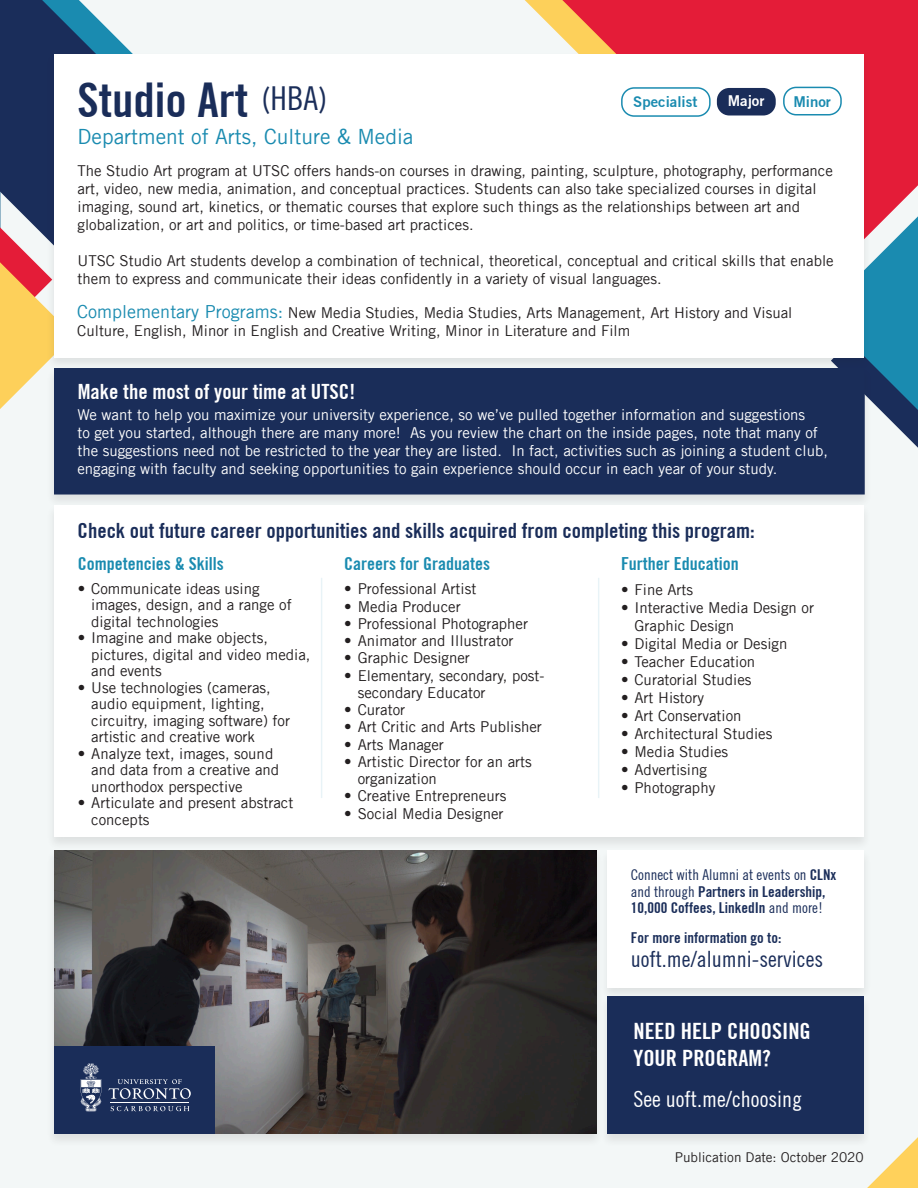
<style>
.page{position:relative;width:918px;height:1188px;background:#f3f7f7}
.page>*{position:absolute;margin:0;border:0;box-sizing:border-box;transform-origin:0 0}
.t1{font:700 condensed 48px "Trade Gothic No.20";color:#1a2d59}
.t2{font:700 condensed 22.5px/27px "Trade Gothic No.20";color:#fff}
.t3{font:condensed 22.5px "Trade Gothic No.18";color:#1a2d59}
.t4{font:condensed 22.5px "Trade Gothic No.18";color:#fff}
.t5{font:700 condensed 21px "Trade Gothic No.20";color:#1a2d59}
.t6{font:21px "Trade Gothic LT";color:#1a8bb0}
.t7{font:700 condensed 21px "Trade Gothic No.20";color:#fff}
.t8{font:700 condensed 18px "Trade Gothic No.20";color:#1a8bb0}
.t9{font:15px/16.5px "Trade Gothic LT";color:#231f20}
.t10{font:15px/18px "Trade Gothic LT";color:#fff}
.t11{font:700 condensed 15px/16.5px "Trade Gothic No.20";color:#1a2d59}
.t12{font:700 15px "Trade Gothic No.2";color:#1a8bb0}
.t13{font:700 15px "Trade Gothic No.2";color:#fff}
.t14{font:13.5px "Trade Gothic LT";color:#231f20}
.s1{font-size:18px;color:#1a8bb0}
.s2{font-family:"Trade Gothic No.18";font-weight:400}
</style>
<div class="page">
<svg style="left:872px;top:270px;width:46px;height:178px;background:#3685a7"></svg>
<svg style="left:0;top:255px;width:46px;height:154px"></svg>
<svg style="left:562px;top:0;width:356px;height:270px;background:#dc3549"></svg>
<svg style="left:0;top:0;width:131px;height:255px;fill:#1a2d5a"></svg>
<div style="left:46px;top:848px;width:558px;height:300px;background:#231f20;opacity:.1"></div>
<img style="left:54px;top:851px;width:542px;height:283px">
<div style="left:46px;top:366px;width:826px;height:142px;background:#e5e9e9"></div>
<div style="left:54px;top:369px;width:811px;height:126px;background:#1a2d59;border:2px solid #1a2d59"></div>
<svg style="left:867px;top:1137px;width:51px;height:51px"></svg>
<div style="left:46px;top:52px;width:826px;height:319px;background:#231f20;opacity:.1"></div>
<div style="left:54px;top:54px;width:810px;height:303px;background:#fff"></div>
<div style="left:600px;top:995px;width:272px;height:152px;background:#231f20;opacity:.1"></div>
<div style="left:608px;top:997px;width:256px;height:137px;background:#1a2d59"></div>
<div style="left:600px;top:848px;width:271px;height:153px;background:#231f20;opacity:.1"></div>
<div style="left:608px;top:850px;width:256px;height:138px;background:#fff"></div>
<div style="left:46px;top:503px;width:825px;height:348px;background:#231f20;opacity:.1"></div>
<div style="left:54px;top:505px;width:810px;height:332px;background:#fff"></div>
<hr style="left:321px;top:578px;width:1px;height:220px;background:#1a8bb0">
<hr style="left:598px;top:578px;width:1px;height:220px;background:#1a8bb0">
<div style="left:54px;top:1047px;width:161px;height:87px;background:#1a2d59"></div>
<svg style="left:81px;top:1063px;width:20px;height:49px"></svg>
<hr style="left:111px;top:1102px;width:78px;height:1px;background:#fff">
<svg style="left:108px;top:1079px;width:83px;height:20px"></svg>
<svg style="left:111px;top:1106px;width:78px;height:5px"></svg>
<div style="left:54px;top:368px;width:810px;height:35px;background:#1a2d59"></div>
<div style="left:717px;top:88px;width:59px;height:28px;background:#1a2d59;border-radius:12px"></div>
<div style="left:783px;top:87px;width:59px;height:28px;border:2px solid #1a8bb0;border-radius:12px"></div>
<div style="left:621px;top:87px;width:90px;height:30px;border:2px solid #1a8bb0;border-radius:12px"></div>
<p class="t1" style="left:78px;top:71px;width:251px">Studio Art <sup>(HBA)</sup></p>
<p class="t6" style="left:78px;top:124px;width:337px">Department of Arts, Culture &amp; Media</p>
<p class="t9" style="left:78px;top:161px;width:757px;line-height:18px">The Studio Art program at UTSC offers hands-on courses in drawing, painting, sculpture, photography, performance art, video, new media, animation, and conceptual practices. Students can also take specialized courses in digital imaging, sound art, kinetics, or thematic courses that explore such things as the relationships between art and globalization, or art and politics, or time-based art practices.</p>
<p class="t9" style="left:78px;top:251px;width:758px;line-height:18px">UTSC Studio Art students develop a combination of technical, theoretical, conceptual and critical skills that enable them to express and communicate their ideas confidently in a variety of visual languages.</p>
<p class="t12" style="left:633px;top:93px;width:66px">Specialist</p>
<p class="t13" style="left:728px;top:92px;width:38px">Major</p>
<p class="t12" style="left:793px;top:92px;width:39px">Minor</p>
<p class="t9" style="left:77px;top:304px;width:717px"><span class="s1">Complementary Programs:</span> New Media Studies, Media Studies, Arts Management, Art History and Visual</p>
<p class="t9" style="left:77px;top:322px;width:554px">Culture, English, Minor in English and Creative Writing, Minor in Literature and Film</p>
<p class="t7" style="left:78px;top:379px;width:279px">Make the most of your time at UTSC!</p>
<p class="t10" style="left:77px;top:406px;width:752px">We want to help you maximize your university experience, so we’ve pulled together information and suggestions<br>to get you started, although there are many more! As you review the chart on the inside pages, note that many of the suggestions need not be restricted to the year they are listed. In fact, activities such as joining a student club, engaging with faculty and seeking opportunities to gain experience should occur in each year of your study.</p>
<p class="t5" style="left:78px;top:517px;width:679px">Check out future career opportunities and skills acquired from completing this program:</p>
<p class="t8" style="left:78px;top:553px;width:147px">Competencies &amp; Skills</p>
<p class="t9" style="left:91px;top:580px;width:202px;text-indent:-14px">• Communicate ideas using images, design, and a range of digital technologies</p>
<p class="t9" style="left:91px;top:629px;width:221px;text-indent:-14px">• Imagine and make objects, pictures, digital and video media, and events</p>
<p class="t9" style="left:91px;top:679px;width:200px;text-indent:-14px">• Use technologies (cameras, audio equipment, lighting, circuitry, imaging software) for artistic and creative work</p>
<p class="t9" style="left:91px;top:745px;width:189px;text-indent:-14px">• Analyze text, images, sound and data from a creative and unorthodox perspective</p>
<p class="t9" style="left:91px;top:794px;width:204px;text-indent:-14px">• Articulate and present abstract concepts</p>
<p class="t8" style="left:344px;top:553px;width:147px">Careers for Graduates</p>
<p class="t9" style="left:344px;top:581px;width:134px">• Professional Artist</p>
<p class="t9" style="left:344px;top:598px;width:118px">• Media Producer</p>
<p class="t9" style="left:344px;top:615px;width:185px">• Professional Photographer</p>
<p class="t9" style="left:344px;top:632px;width:171px">• Animator and Illustrator</p>
<p class="t9" style="left:344px;top:650px;width:127px">• Graphic Designer</p>
<p class="t9" style="left:358px;top:666px;width:188px;line-height:17.2px;text-indent:-14px">• Elementary, secondary, post&shy;secondary Educator</p>
<p class="t9" style="left:344px;top:701px;width:62px">• Curator</p>
<p class="t9" style="left:344px;top:719px;width:199px">• Art Critic and Arts Publisher</p>
<p class="t9" style="left:344px;top:736px;width:101px">• Arts Manager</p>
<p class="t9" style="left:358px;top:753px;width:176px;line-height:17.2px;text-indent:-14px">• Artistic Director for an arts organization</p>
<p class="t9" style="left:344px;top:788px;width:164px">• Creative Entrepreneurs</p>
<p class="t9" style="left:344px;top:805px;width:161px">• Social Media Designer</p>
<p class="t8" style="left:621px;top:553px;width:119px">Further Education</p>
<p class="t9" style="left:621px;top:581px;width:74px">• Fine Arts</p>
<p class="t9" style="left:634px;top:599px;width:181px;line-height:18px;text-indent:-14px">• Interactive Media Design or<br>Graphic Design</p>
<p class="t9" style="left:621px;top:635px;width:168px">• Digital Media or Design</p>
<p class="t9" style="left:621px;top:653px;width:136px">• Teacher Education</p>
<p class="t9" style="left:621px;top:671px;width:132px">• Curatorial Studies</p>
<p class="t9" style="left:621px;top:689px;width:85px">• Art History</p>
<p class="t9" style="left:621px;top:707px;width:122px">• Art Conservation</p>
<p class="t9" style="left:621px;top:725px;width:153px">• Architectural Studies</p>
<p class="t9" style="left:621px;top:743px;width:109px">• Media Studies</p>
<p class="t9" style="left:621px;top:761px;width:87px">• Advertising</p>
<p class="t9" style="left:621px;top:779px;width:96px">• Photography</p>
<p class="t11" style="left:631px;top:866px;width:207px"><span class="s2">Connect with Alumni at events on</span> CLNx <span class="s2">and through</span> Partners in Leadership,<br>10,000 Coffees, LinkedIn <span class="s2">and more!</span></p>
<p class="t11" style="left:631px;top:929px;width:152px">For more information go to:</p>
<p class="t3" style="left:631px;top:946px;width:194px">uoft.me/alumni-services</p>
<p class="t2" style="left:633px;top:1018px;width:179px">NEED HELP CHOOSING<br>YOUR PROGRAM?</p>
<p class="t4" style="left:633px;top:1085px;width:170px">See uoft.me/choosing</p>
<p class="t14" style="left:675px;top:1149px;width:190px">Publication Date: October 2020</p>
</div>
